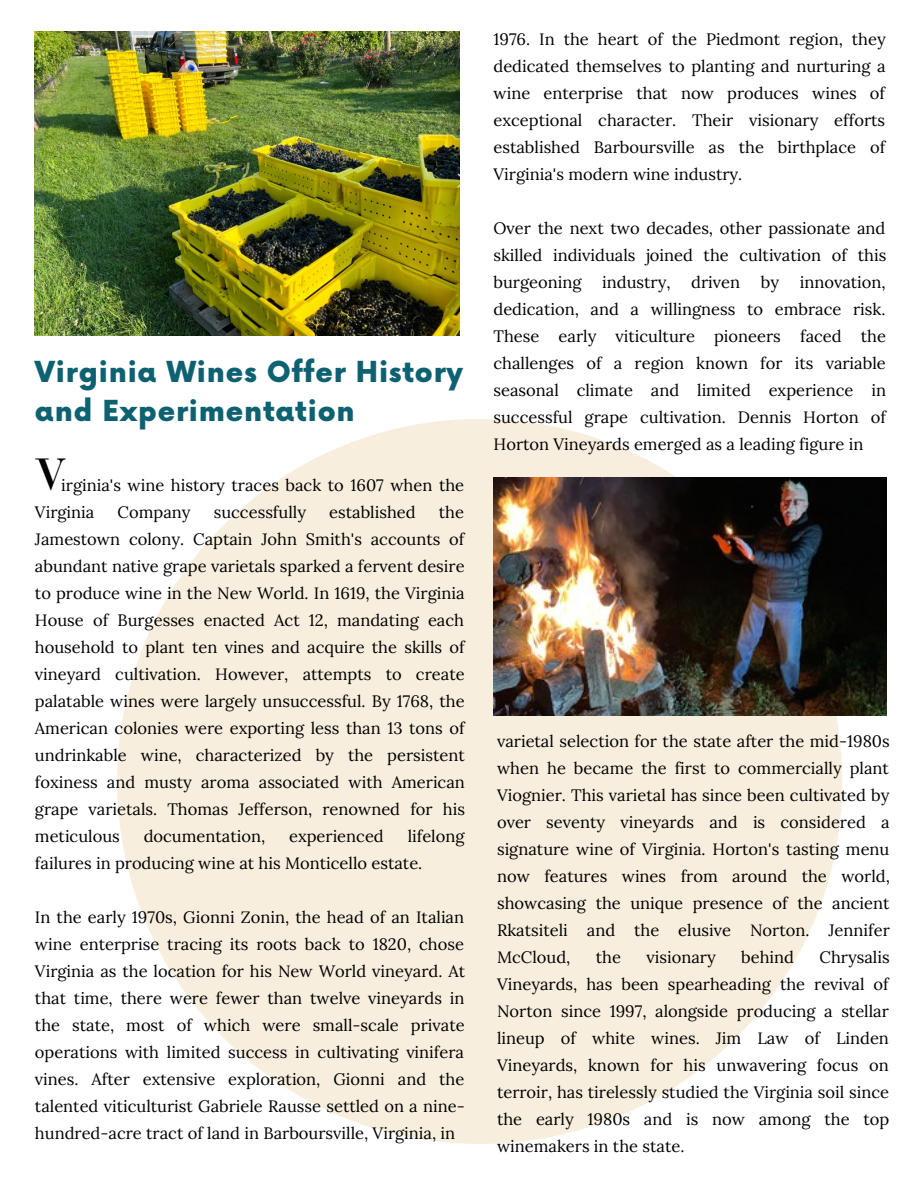
<style>
.page{position:relative;width:918px;height:1188px;background:#fff}
.page>*{position:absolute;margin:0;border:0;box-sizing:border-box;transform-origin:0 0}
.t1{font:48px "Bodoni";color:#000}
.t2{font:900 28.2px/39.3px "Now";letter-spacing:.03em;color:#0e6171}
.t3{font:16.5px/27px "Lora";color:#000;text-align:justify}
</style>
<div class="page">
<img style="left:35px;top:32px;width:424px;height:303px">
<div style="left:117px;top:419px;width:725px;height:725px;background:#f7eedd;border-radius:50%"></div>
<img style="left:493px;top:477px;width:393px;height:239px">
<p class="t2" style="left:35px;top:354px;width:430px">Virginia Wines Offer History and Experimentation</p>
<p class="t1" style="left:35px;top:445px;width:33px">V</p>
<p class="t3" style="left:35px;top:472px;width:431px;text-indent:26px">irginia's wine history traces back to 1607 when the<br>Virginia</p>
<p class="t3" style="left:118px;top:499px;width:74px">Company</p>
<p class="t3" style="left:214px;top:499px;width:94px">successfully</p>
<p class="t3" style="left:329px;top:499px;width:88px">established</p>
<p class="t3" style="left:35px;top:499px;width:432px;text-indent:404px">the Jamestown colony. Captain John Smith's accounts of abundant native grape varietals sparked a fervent desire to produce wine in the New World. In 1619, the Virginia House of Burgesses enacted Act 12, mandating each household to plant ten vines and acquire the skills of vineyard cultivation. However, attempts to create palatable wines were largely unsuccessful. By 1768, the American colonies were exporting less than 13 tons of undrinkable wine, characterized by the persistent foxiness and musty aroma associated with American grape varietals. Thomas Jefferson, renowned for his meticulous</p>
<p class="t3" style="left:35px;top:823px;width:431px;text-indent:373px">lifelong failures in producing wine at his Monticello estate.</p>
<p class="t3" style="left:35px;top:904px;width:432px">In the early 1970s, Gionni Zonin, the head of an Italian wine enterprise tracing its roots back to 1820, chose Virginia as the location for his New World vineyard. At that time, there were fewer than twelve vineyards in the state, most of which were small-scale private operations with limited success in cultivating vinifera vines. After extensive exploration, Gionni and the talented viticulturist Gabriele Rausse settled on a nine&shy;hundred-acre tract of land in Barboursville, Virginia, in</p>
<p class="t3" style="left:144px;top:823px;width:123px">documentation,</p>
<p class="t3" style="left:289px;top:823px;width:96px">experienced</p>
<p class="t3" style="left:493px;top:26px;width:394px">1976. In the heart of the Piedmont region, they dedicated themselves to planting and nurturing a wine enterprise that now produces wines of exceptional character. Their visionary efforts established Barboursville as the birthplace of Virginia's modern wine industry.</p>
<p class="t3" style="left:493px;top:215px;width:394px">Over the next two decades, other passionate and skilled individuals joined the cultivation of this burgeoning</p>
<p class="t3" style="left:602px;top:269px;width:70px">industry,</p>
<p class="t3" style="left:691px;top:269px;width:50px">driven</p>
<p class="t3" style="left:761px;top:269px;width:20px">by</p>
<p class="t3" style="left:493px;top:269px;width:394px;text-indent:306px">innovation, dedication, and a willingness to embrace risk.<br>These early viticulture pioneers faced the challenges of a region known for its variable seasonal climate and limited experience in successful grape cultivation. Dennis Horton of Horton Vineyards emerged as a leading figure in</p>
<p class="t3" style="left:497px;top:727px;width:394px">varietal selection for the state after the mid-1980s when he became the first to commercially plant Viognier. This varietal has since been cultivated by over seventy vineyards and is considered a signature wine of Virginia. Horton's tasting menu now features wines from around the world, showcasing the unique presence of the ancient Rkatsiteli and the elusive Norton. Jennifer McCloud,</p>
<p class="t3" style="left:497px;top:943px;width:394px;text-indent:322px">Chrysalis Vineyards, has been spearheading the revival of Norton since 1997, alongside producing a stellar lineup of white wines. Jim Law of Linden Vineyards, known for his unwavering focus on terroir, has tirelessly studied the Virginia soil since the early 1980s and is now among the top winemakers in the state.</p>
<p class="t3" style="left:596px;top:943px;width:27px">the</p>
<p class="t3" style="left:647px;top:943px;width:71px">visionary</p>
<p class="t3" style="left:741px;top:943px;width:54px">behind</p>
</div>
